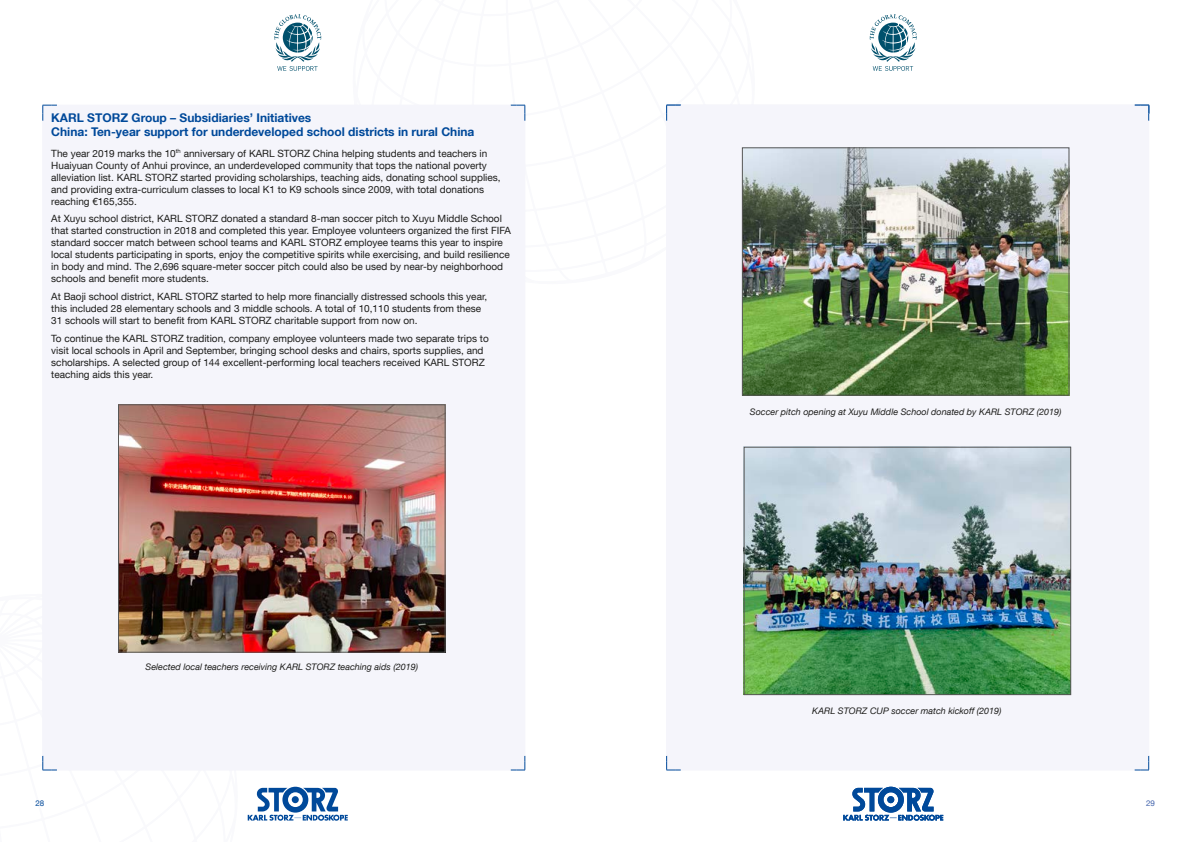
<style>
.page{position:relative;width:1191px;height:842px;background:#fff}
.page>*{position:absolute;margin:0;border:0;box-sizing:border-box;transform-origin:0 0}
.t1{font:700 12px/14px "KS Helvetica Neue";color:#00499a}
.t2{font:10px/12px "KS Helvetica Neue";color:#1d1d1b}
.t3{font:italic 9px "KS Helvetica Neue";color:#1d1d1b}
.t4{font:8px "KS Helvetica Neue";color:#00499a}
.t5{font:8px "KS Helvetica Neue";color:#4565ad}
</style>
<div class="page">
<svg style="left:274px;top:14px;width:47px;height:57px"></svg>
<svg style="left:248px;top:787px;width:100px;height:34px"></svg>
<svg style="left:869px;top:14px;width:47px;height:57px"></svg>
<svg style="left:843px;top:787px;width:100px;height:34px"></svg>
<svg style="left:43px;top:105px;width:14px;height:16px"></svg>
<svg style="left:43px;top:756px;width:14px;height:15px"></svg>
<svg style="left:510px;top:756px;width:15px;height:15px"></svg>
<svg style="left:510px;top:105px;width:15px;height:16px"></svg>
<hr style="left:57px;top:105px;width:453px;height:1px;background:#f5f5fb">
<hr style="left:57px;top:770px;width:453px;height:1px;background:#f5f5fb">
<hr style="left:43px;top:121px;width:1px;height:184px;background:#f5f5fb">
<hr style="left:524px;top:121px;width:1px;height:184px;background:#f5f5fb">
<hr style="left:43px;top:305px;width:1px;height:451px;background:#f5f5fb">
<hr style="left:524px;top:305px;width:1px;height:451px;background:#f5f5fb">
<img style="left:120px;top:406px;width:323px;height:244px">
<div style="left:118px;top:404px;width:327px;height:248px;border:1px solid #575756"></div>
<div style="left:667px;top:147px;width:405px;height:609px;background:#f5f5fb"></div>
<svg style="left:666px;top:756px;width:15px;height:15px"></svg>
<svg style="left:1134px;top:756px;width:15px;height:15px"></svg>
<div style="left:666px;top:105px;width:483px;height:16px;background:#f5f5fb"></div>
<hr style="left:681px;top:105px;width:453px;height:1px;background:#f5f5fb">
<hr style="left:681px;top:770px;width:453px;height:1px;background:#f5f5fb">
<hr style="left:666px;top:121px;width:1px;height:184px;background:#f5f5fb">
<hr style="left:1148px;top:121px;width:1px;height:184px;background:#f5f5fb">
<hr style="left:666px;top:305px;width:1px;height:451px;background:#f5f5fb">
<hr style="left:1148px;top:305px;width:1px;height:451px;background:#f5f5fb">
<img style="left:744px;top:150px;width:323px;height:243px">
<div style="left:742px;top:148px;width:327px;height:247px;border:1px solid #575756"></div>
<img style="left:746px;top:449px;width:323px;height:244px">
<div style="left:744px;top:447px;width:327px;height:248px;border:1px solid #575756"></div>
<p class="t1" style="left:51px;top:111px;width:425px">KARL STORZ Group – Subsidiaries’ Initiatives<br>China: Ten-year support for underdeveloped school districts in rural China</p>
<p class="t2" style="left:51px;top:147px;width:451px">The year 2019 marks the 10<sup>th</sup> anniversary of KARL STORZ China helping students and teachers in Huaiyuan County of Anhui province, an underdeveloped community that tops the national poverty alleviation list. KARL STORZ started providing scholarships, teaching aids, donating school supplies, and providing extra-curriculum classes to local K1 to K9 schools since 2009, with total donations reaching €165,355.</p>
<p class="t2" style="left:51px;top:213px;width:461px">At Xuyu school district, KARL STORZ donated a standard 8-man soccer pitch to Xuyu Middle School that started construction in 2018 and completed this year. Employee volunteers organized the first FIFA standard soccer match between school teams and KARL STORZ employee teams this year to inspire local students participating in sports, enjoy the competitive spirits while exercising, and build resilience in body and mind. The 2,696 square-meter soccer pitch could also be used by near-by neighborhood schools and benefit more students.</p>
<p class="t2" style="left:51px;top:290px;width:437px">At Baoji school district, KARL STORZ started to help more financially distressed schools this year, this included 28 elementary schools and 3 middle schools. A total of 10,110 students from these<br>31 schools will start to benefit from KARL STORZ charitable support from now on.</p>
<p class="t2" style="left:51px;top:332px;width:439px">To continue the KARL STORZ tradition, company employee volunteers made two separate trips to visit local schools in April and September, bringing school desks and chairs, sports supplies, and scholarships. A selected group of 144 excellent-performing local teachers received KARL STORZ teaching aids this year.</p>
<p class="t3" style="left:146px;top:661px;width:274px">Selected local teachers receiving KARL STORZ teaching aids (2019)</p>
<p class="t3" style="left:750px;top:406px;width:313px">Soccer pitch opening at Xuyu Middle School donated by KARL STORZ (2019)</p>
<p class="t3" style="left:812px;top:705px;width:191px">KARL STORZ CUP soccer match kickoff (2019)</p>
<p class="t4" style="left:35px;top:798px;width:10px">28</p>
<p class="t5" style="left:1146px;top:798px;width:10px">29</p>
</div>
